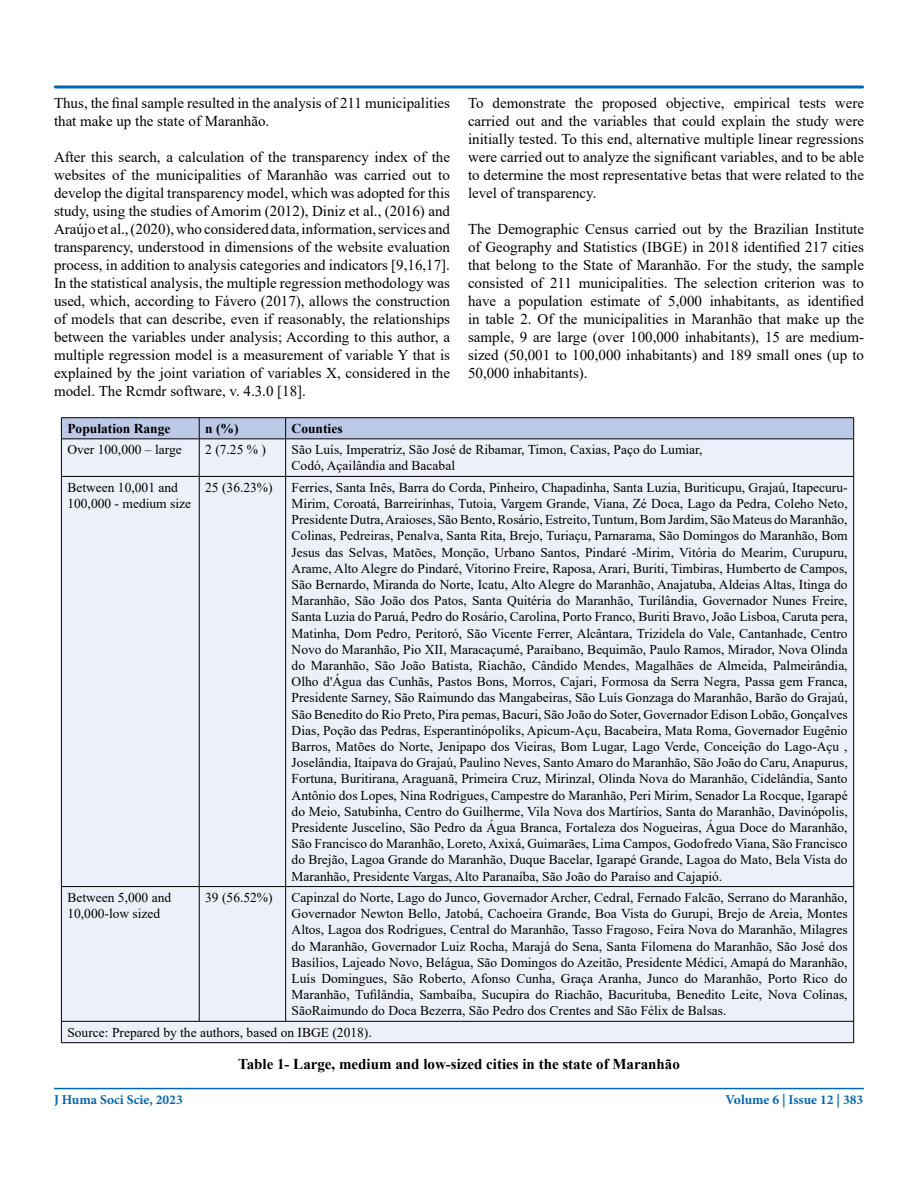
<style>
.page{position:relative;width:918px;height:1188px;background:#fff}
.page>*{position:absolute;margin:0;border:0;box-sizing:border-box;transform-origin:0 0}
.t1{font:15px/18px "Times New Roman";color:#000;text-align:justify}
.t2{font:700 15px "Times New Roman";color:#000}
.t3{font:13.5px/16.2px "Times New Roman";color:#000}
.t4{font:700 13.5px "Minion Pro";color:#0066b3}
.t5{font:700 13.5px "Times New Roman";color:#000}
</style>
<div class="page">
<hr style="left:54px;top:1088px;width:810px;height:1px;background:#0066b3">
<div style="left:54px;top:86px;width:810px;height:2px;border:2px solid #0066b3"></div>
<div style="left:62px;top:440px;width:791px;height:602px;background:#eef0f9"></div>
<hr style="left:61px;top:417px;width:138px;height:1px;background:#000">
<hr style="left:199px;top:417px;width:87px;height:1px;background:#000">
<hr style="left:286px;top:417px;width:568px;height:1px;background:#000">
<svg style="left:61px;top:418px;width:793px;height:21px;background:#b2bfdc"></svg>
<hr style="left:61px;top:439px;width:138px;height:1px;background:#000">
<hr style="left:61px;top:439px;width:1px;height:37px;background:#000">
<hr style="left:199px;top:439px;width:87px;height:1px;background:#000">
<hr style="left:199px;top:439px;width:1px;height:37px;background:#000">
<hr style="left:286px;top:439px;width:568px;height:1px;background:#000">
<hr style="left:285px;top:439px;width:1px;height:37px;background:#000">
<hr style="left:853px;top:439px;width:1px;height:37px;background:#000">
<hr style="left:61px;top:476px;width:138px;height:1px;background:#000">
<hr style="left:61px;top:477px;width:1px;height:409px;background:#000">
<hr style="left:199px;top:476px;width:87px;height:1px;background:#000">
<hr style="left:199px;top:477px;width:1px;height:409px;background:#000">
<hr style="left:286px;top:476px;width:568px;height:1px;background:#000">
<hr style="left:285px;top:477px;width:1px;height:409px;background:#000">
<hr style="left:853px;top:477px;width:1px;height:409px;background:#000">
<hr style="left:61px;top:886px;width:138px;height:1px;background:#000">
<hr style="left:61px;top:887px;width:1px;height:134px;background:#000">
<hr style="left:199px;top:886px;width:87px;height:1px;background:#000">
<hr style="left:199px;top:887px;width:1px;height:134px;background:#000">
<hr style="left:286px;top:886px;width:568px;height:1px;background:#000">
<hr style="left:285px;top:887px;width:1px;height:134px;background:#000">
<hr style="left:853px;top:887px;width:1px;height:134px;background:#000">
<hr style="left:61px;top:1021px;width:138px;height:1px;background:#000">
<svg style="left:61px;top:1022px;width:1px;height:20px"></svg>
<hr style="left:199px;top:1021px;width:87px;height:1px;background:#000">
<hr style="left:286px;top:1021px;width:568px;height:1px;background:#000">
<svg style="left:853px;top:1022px;width:1px;height:20px"></svg>
<hr style="left:61px;top:1042px;width:138px;height:1px;background:#000">
<hr style="left:199px;top:1042px;width:87px;height:1px;background:#000">
<hr style="left:286px;top:1042px;width:568px;height:1px;background:#000">
<p class="t1" style="left:54px;top:93px;width:398px">Thus, the final sample resulted in the analysis of 211 municipalities that make up the state of Maranhão.</p>
<p class="t1" style="left:54px;top:147px;width:398px">After this search, a calculation of the transparency index of the websites of the municipalities of Maranhão was carried out to develop the digital transparency model, which was adopted for this study, using the studies of Amorim (2012), Diniz et al., (2016) and Araújo et al., (2020), who considered data, information, services and transparency, understood in dimensions of the website evaluation process, in addition to analysis categories and indicators [9,16,17].<br>In the statistical analysis, the multiple regression methodology was used, which, according to Fávero (2017), allows the construction of models that can describe, even if reasonably, the relationships between the variables under analysis; According to this author, a multiple regression model is a measurement of variable Y that is explained by the joint variation of variables X, considered in the model. The Rcmdr software, v. 4.3.0 [18].</p>
<p class="t1" style="left:468px;top:93px;width:398px">To demonstrate the proposed objective, empirical tests were carried out and the variables that could explain the study were initially tested. To this end, alternative multiple linear regressions were carried out to analyze the significant variables, and to be able to determine the most representative betas that were related to the level of transparency.</p>
<p class="t1" style="left:468px;top:219px;width:398px">The Demographic Census carried out by the Brazilian Institute of Geography and Statistics (IBGE) in 2018 identified 217 cities that belong to the State of Maranhão. For the study, the sample consisted of 211 municipalities. The selection criterion was to have a population estimate of 5,000 inhabitants, as identified in table 2. Of the municipalities in Maranhão that make up the sample, 9 are large (over 100,000 inhabitants), 15 are medium&shy;sized (50,001 to 100,000 inhabitants) and 189 small ones (up to 50,000 inhabitants).</p>
<p class="t5" style="left:67px;top:419px;width:105px">Population Range</p>
<p class="t5" style="left:205px;top:419px;width:35px">n (%)</p>
<p class="t5" style="left:292px;top:419px;width:53px">Counties</p>
<p class="t3" style="left:67px;top:441px;width:116px">Over 100,000 – large</p>
<p class="t3" style="left:205px;top:441px;width:62px">2 (7.25 % )</p>
<p class="t3" style="left:292px;top:441px;width:412px">São Luís, Imperatriz, São José de Ribamar, Timon, Caxias, Paço do Lumiar,<br>Codó, Açailândia and Bacabal</p>
<p class="t3" style="left:67px;top:479px;width:125px">Between 10,001 and<br>100,000 - medium size</p>
<p class="t3" style="left:205px;top:479px;width:69px">25 (36.23%)</p>
<p class="t3" style="left:292px;top:479px;width:558px;text-align:justify">Ferries, Santa Inês, Barra do Corda, Pinheiro, Chapadinha, Santa Luzia, Buriticupu, Grajaú, Itapecuru-Mirim, Coroatá, Barreirinhas, Tutoia, Vargem Grande, Viana, Zé Doca, Lago da Pedra, Coleho Neto, Presidente Dutra, Araioses, São Bento, Rosário, Estreito, Tuntum, Bom Jardim, São Mateus do Maranhão, Colinas, Pedreiras, Penalva, Santa Rita, Brejo, Turiaçu, Parnarama, São Domingos do Maranhão, Bom Jesus das Selvas, Matões, Monção, Urbano Santos, Pindaré -Mirim, Vitória do Mearim, Curupuru, Arame, Alto Alegre do Pindaré, Vitorino Freire, Raposa, Arari, Buriti, Timbiras, Humberto de Campos, São Bernardo, Miranda do Norte, Icatu, Alto Alegre do Maranhão, Anajatuba, Aldeias Altas, Itinga do Maranhão, São João dos Patos, Santa Quitéria do Maranhão, Turilândia, Governador Nunes Freire, Santa Luzia do Paruá, Pedro do Rosário, Carolina, Porto Franco, Buriti Bravo, João Lisboa, Caruta pera, Matinha, Dom Pedro, Peritoró, São Vicente Ferrer, Alcântara, Trizidela do Vale, Cantanhade, Centro Novo do Maranhão, Pio XII, Maracaçumé, Paraibano, Bequimão, Paulo Ramos, Mirador, Nova Olinda do Maranhão, São João Batista, Riachão, Cândido Mendes, Magalhães de Almeida, Palmeirândia, Olho d'Água das Cunhãs, Pastos Bons, Morros, Cajari, Formosa da Serra Negra, Passa gem Franca, Presidente Sarney, São Raimundo das Mangabeiras, São Luís Gonzaga do Maranhão, Barão do Grajaú, São Benedito do Rio Preto, Pira pemas, Bacuri, São João do Soter, Governador Edison Lobão, Gonçalves Dias, Poção das Pedras, Esperantinópoliks, Apicum-Açu, Bacabeira, Mata Roma, Governador Eugênio Barros, Matões do Norte, Jenipapo dos Vieiras, Bom Lugar, Lago Verde, Conceição do Lago-Açu , Joselândia, Itaipava do Grajaú, Paulino Neves, Santo Amaro do Maranhão, São João do Caru, Anapurus, Fortuna, Buritirana, Araguanã, Primeira Cruz, Mirinzal, Olinda Nova do Maranhão, Cidelândia, Santo Antônio dos Lopes, Nina Rodrigues, Campestre do Maranhão, Peri Mirim, Senador La Rocque, Igarapé do Meio, Satubinha, Centro do Guilherme, Vila Nova dos Martírios, Santa do Maranhão, Davinópolis, Presidente Juscelino, São Pedro da Água Branca, Fortaleza dos Nogueiras, Água Doce do Maranhão, São Francisco do Maranhão, Loreto, Axixá, Guimarães, Lima Campos, Godofredo Viana, São Francisco do Brejão, Lagoa Grande do Maranhão, Duque Bacelar, Igarapé Grande, Lagoa do Mato, Bela Vista do Maranhão, Presidente Vargas, Alto Paranaíba, São João do Paraíso and Cajapió.</p>
<p class="t3" style="left:67px;top:889px;width:105px">Between 5,000 and<br>10,000-low sized</p>
<p class="t3" style="left:205px;top:889px;width:69px">39 (56.52%)</p>
<p class="t3" style="left:292px;top:889px;width:558px;text-align:justify">Capinzal do Norte, Lago do Junco, Governador Archer, Cedral, Fernado Falcão, Serrano do Maranhão, Governador Newton Bello, Jatobá, Cachoeira Grande, Boa Vista do Gurupi, Brejo de Areia, Montes Altos, Lagoa dos Rodrigues, Central do Maranhão, Tasso Fragoso, Feira Nova do Maranhão, Milagres do Maranhão, Governador Luiz Rocha, Marajá do Sena, Santa Filomena do Maranhão, São José dos Basílios, Lajeado Novo, Belágua, São Domingos do Azeitão, Presidente Médici, Amapá do Maranhão, Luís Domingues, São Roberto, Afonso Cunha, Graça Aranha, Junco do Maranhão, Porto Rico do Maranhão, Tufilândia, Sambaíba, Sucupira do Riachão, Bacurituba, Benedito Leite, Nova Colinas, SãoRaimundo do Doca Bezerra, São Pedro dos Crentes and São Félix de Balsas.</p>
<p class="t3" style="left:67px;top:1024px;width:306px">Source: Prepared by the authors, based on IBGE (2018).</p>
<p class="t2" style="left:238px;top:1053px;width:443px">Table 1- Large, medium and low-sized cities in the state of Maranhão</p>
<p class="t4" style="left:54px;top:1090px;width:130px">J Huma Soci Scie, 2023</p>
<p class="t4" style="left:726px;top:1090px;width:139px">Volume 6 | Issue 12 | 383</p>
</div>
